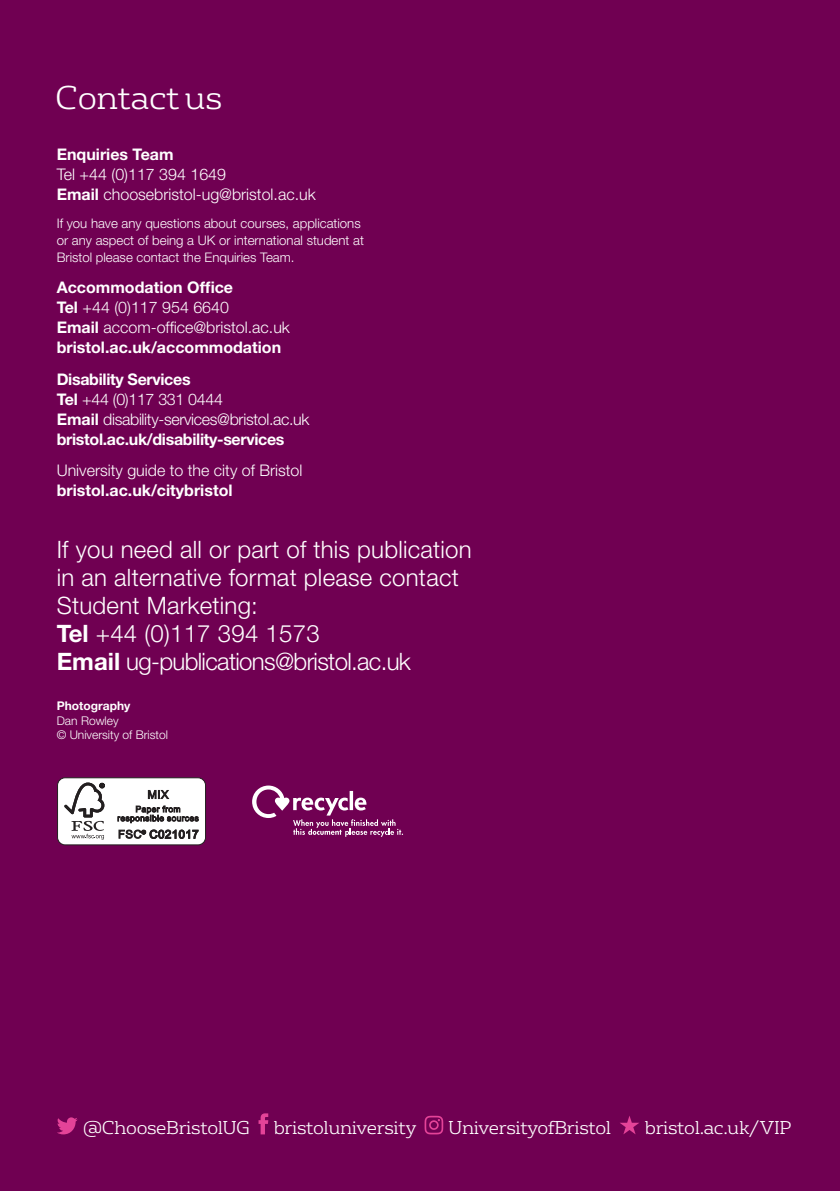
<style>
.page{position:relative;width:840px;height:1191px;background:#fff}
.page>*{position:absolute;margin:0;border:0;box-sizing:border-box;transform-origin:0 0}
.t1{font:300 32px "FS Rufus";letter-spacing:-.01em;color:#fff}
.t2{font:300 24px/28px "Helvetica Neue";letter-spacing:.01em;color:#fff}
.t3{font:300 18px "FS Rufus";letter-spacing:-.02em;color:#fff}
.t4{font:700 16px/20px "Helvetica Neue";color:#fff}
.t5{font:700 16px/20px "Helvetica Neue";letter-spacing:-.02em;color:#fff}
.t6{font:300 16px/20px "Helvetica Neue";color:#fff}
.t7{font:300 13.2px/17px "Helvetica Neue";color:#fff}
.t8{font:300 12px/14.4px "Helvetica Neue";color:#fff}
.t9{font:700 12px "Helvetica Neue";color:#fff}
.s1{font-weight:700}
.s2{font-weight:300}
</style>
<div class="page">
<div style="left:0;top:0;width:839px;height:1191px;background:#700052"></div>
<svg style="left:57px;top:1117px;width:21px;height:17px"></svg>
<svg style="left:258px;top:1113px;width:10px;height:21px"></svg>
<svg style="left:424px;top:1115px;width:19px;height:19px"></svg>
<svg style="left:620px;top:1116px;width:19px;height:18px"></svg>
<svg style="left:252px;top:785px;width:151px;height:52px"></svg>
<div style="left:57px;top:778px;width:148px;height:67px;background:#fff;border-radius:8px"></div>
<div style="left:57px;top:777px;width:149px;height:68px;border:1px solid #231f20;border-radius:8px"></div>
<svg style="left:64px;top:782px;width:41px;height:57px"></svg>
<svg style="left:148px;top:790px;width:21px;height:9px"></svg>
<svg style="left:117px;top:805px;width:82px;height:18px"></svg>
<svg style="left:118px;top:829px;width:80px;height:10px"></svg>
<h1 class="t1" style="left:55px;top:72px;width:169px">Contact us</h1>
<p class="t4" style="left:57px;top:144px;width:118px">Enquiries Team</p>
<p class="t6" style="left:57px;top:164px;width:260px">Tel +44 (0)117 394 1649<br><span class="s1">Email</span> choosebristol-ug@bristol.ac.uk</p>
<p class="t7" style="left:57px;top:214px;width:308px">If you have any questions about courses, applications or any aspect of being a UK or international student at<br>Bristol please contact the Enquiries Team.</p>
<p class="t4" style="left:57px;top:277px;width:234px">Accommodation Office<br>Tel <span class="s2">+44 (0)117 954 6640<br></span>Email <span class="s2">accom-office@bristol.ac.uk </span>bristol.ac.uk/accommodation</p>
<p class="t5" style="left:57px;top:369px;width:254px">Disability Services<br>Tel <span class="s2">+44 (0)117 331 0444<br></span>Email <span class="s2">disability-services@bristol.ac.uk </span>bristol.ac.uk/disability-services</p>
<p class="t6" style="left:57px;top:460px;width:247px">University guide to the city of Bristol</p>
<p class="t4" style="left:57px;top:480px;width:177px">bristol.ac.uk/citybristol</p>
<p class="t2" style="left:57px;top:535px;width:416px">If you need all or part of this publication in an alternative format please contact<br>Student Marketing:<br><span class="s1">Tel</span> +44 (0)117 394 1573<br><span class="s1">Email</span> ug-publications@bristol.ac.uk</p>
<p class="t9" style="left:57px;top:698px;width:75px">Photography</p>
<p class="t8" style="left:57px;top:713px;width:113px">Dan Rowley<br>© University of Bristol</p>
<p class="t3" style="left:83px;top:1113px;width:168px">@ChooseBristolUG</p>
<p class="t3" style="left:273px;top:1113px;width:144px">bristoluniversity</p>
<p class="t3" style="left:448px;top:1113px;width:164px">UniversityofBristol</p>
<p class="t3" style="left:644px;top:1113px;width:148px">bristol.ac.uk/VIP</p>
</div>
